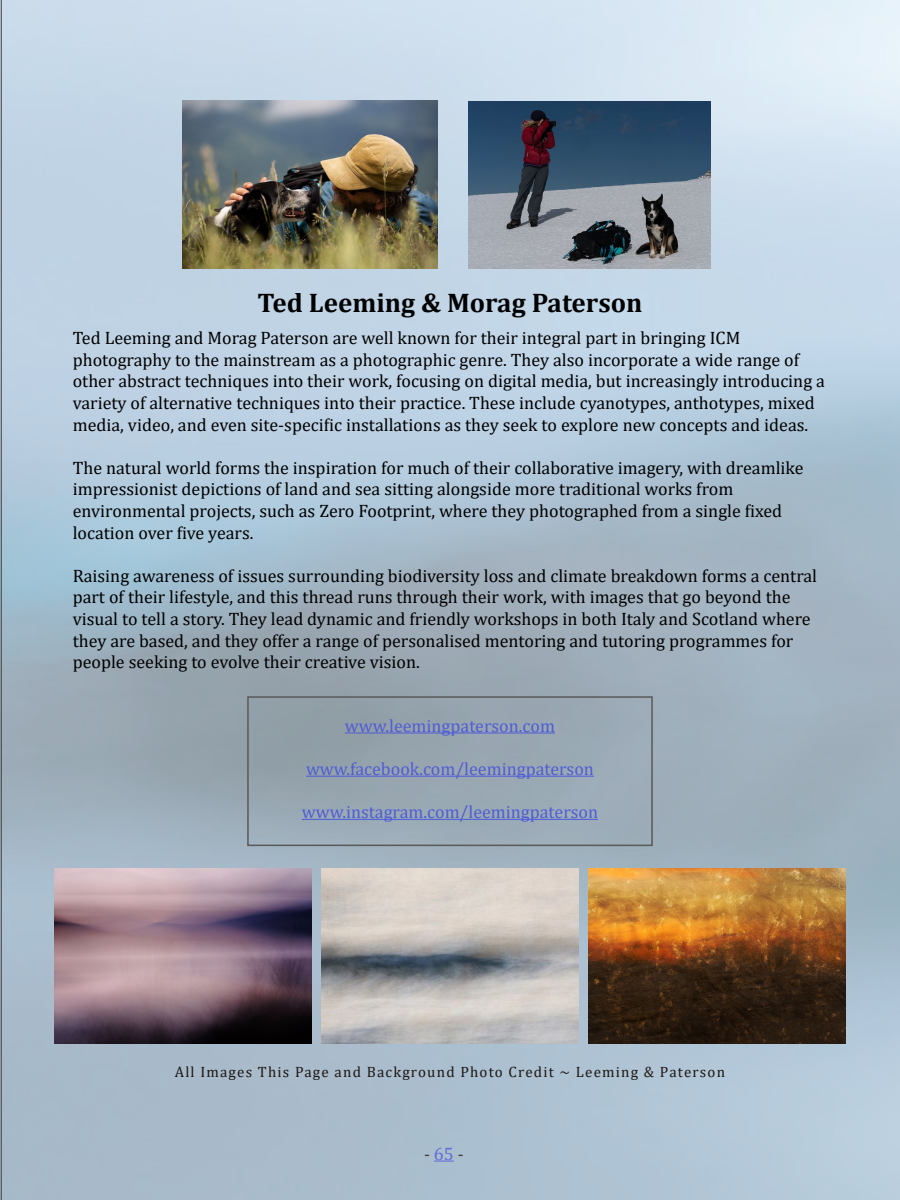
<style>
.page{position:relative;width:900px;height:1200px;background:#fff}
.page>*{position:absolute;margin:0;border:0;box-sizing:border-box;transform-origin:0 0}
.t1{font:700 27px "Cambria";color:#000}
.t2{font:18px/21.6px "Cambria";color:#000}
.t3{font:18px "Cambria";color:#4f5cd6}
.t4{font:18px "Cambria";color:#404040}
.t5{font:15px "Cambria";letter-spacing:.08em;color:#1d1714}
.s1{color:#616cda}
</style>
<div class="page">
<img style="left:0;top:0;width:900px;height:1200px">
<hr style="left:1px;top:0;width:1px;height:1200px;background:#404040">
<img style="left:54px;top:869px;width:257px;height:174px">
<img style="left:469px;top:101px;width:242px;height:167px">
<img style="left:183px;top:100px;width:255px;height:168px">
<div style="left:247px;top:696px;width:406px;height:150px;border:2px solid #595959"></div>
<hr style="left:345px;top:732px;width:210px;height:2px;background:#4f5cd6">
<hr style="left:306px;top:776px;width:288px;height:1px;background:#4f5cd6">
<hr style="left:302px;top:819px;width:296px;height:1px;background:#4f5cd6">
<img style="left:589px;top:869px;width:257px;height:174px">
<img style="left:321px;top:869px;width:258px;height:174px">
<svg style="left:434px;top:1161px;width:20px;height:1px"></svg>
<h1 class="t1" style="left:258px;top:283px;width:386px">Ted Leeming &amp; Morag Paterson</h1>
<p class="t2" style="left:73px;top:327px;width:754px">Ted Leeming and Morag Paterson are well known for their integral part in bringing ICM photography to the mainstream as a photographic genre. They also incorporate a wide range of other abstract techniques into their work, focusing on digital media, but increasingly introducing a variety of alternative techniques into their practice. These include cyanotypes, anthotypes, mixed media, video, and even site-specific installations as they seek to explore new concepts and ideas.</p>
<p class="t2" style="left:73px;top:457px;width:732px">The natural world forms the inspiration for much of their collaborative imagery, with dreamlike impressionist depictions of land and sea sitting alongside more traditional works from environmental projects, such as Zero Footprint, where they photographed from a single fixed location over five years.</p>
<p class="t2" style="left:73px;top:565px;width:746px">Raising awareness of issues surrounding biodiversity loss and climate breakdown forms a central part of their lifestyle, and this thread runs through their work, with images that go beyond the visual to tell a story. They lead dynamic and friendly workshops in both Italy and Scotland where they are based, and they offer a range of personalised mentoring and tutoring programmes for people seeking to evolve their creative vision.</p>
<p class="t3" style="left:345px;top:715px;width:212px">www.leemingpaterson.com</p>
<p class="t3" style="left:306px;top:758px;width:289px">www.facebook.com/leemingpaterson</p>
<p class="t3" style="left:302px;top:802px;width:298px">www.instagram.com/leemingpaterson</p>
<p class="t5" style="left:175px;top:1063px;width:552px">All Images This Page and Background Photo Credit ~ Leeming &amp; Paterson</p>
<p class="t4" style="left:424px;top:1143px;width:41px">- <span class="s1">65</span> -</p>
</div>
